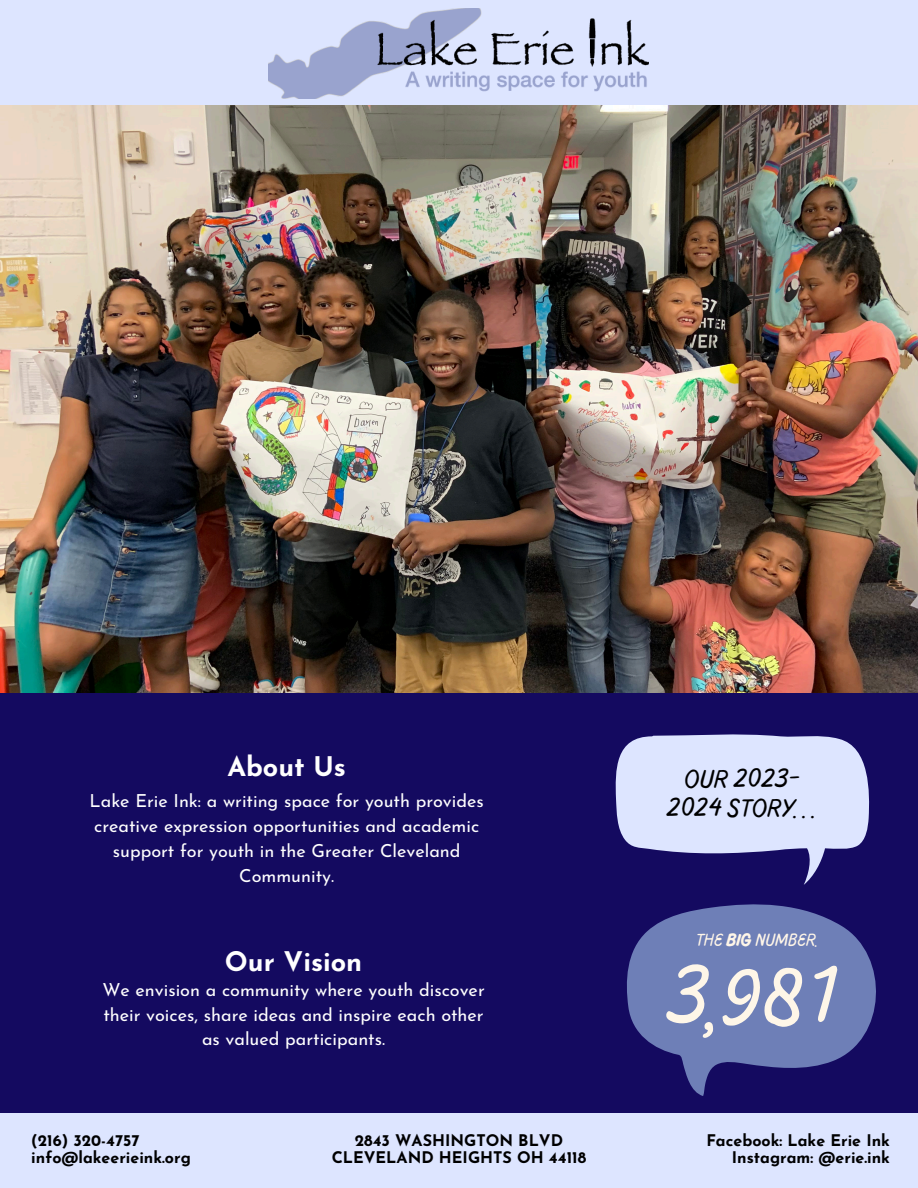
<style>
.page{position:relative;width:918px;height:1188px;background:#dde5ff}
.page>*{position:absolute;margin:0;border:0;box-sizing:border-box;transform-origin:0 0}
.t1{font:100 80.55px "Pluma";color:#fef6e8}
.t2{font:700 27px "Josefin Sans";color:#fff}
.t3{font:100 25.8px/29.2px "Pluma";color:#000;text-align:center}
.t4{font:18px/24.8px "Josefin Sans";color:#fff;text-align:center}
.t5{font:100 17.85px "Pluma";color:#fff6e8}
.t6{font:700 16.05px/16.8px "Josefin Sans";color:#000;text-align:center}
.s1{font-weight:700}
</style>
<div class="page">
<img style="left:0;top:106px;width:918px;height:588px">
<img style="left:269px;top:9px;width:380px;height:90px">
<div style="left:0;top:694px;width:918px;height:494px;background:#140a60"></div>
<div style="left:0;top:1113px;width:918px;height:75px;background:#dde5ff"></div>
<svg style="left:627px;top:904px;width:249px;height:192px;fill:#6e7fb7"></svg>
<svg style="left:615px;top:734px;width:255px;height:150px"></svg>
<h4 class="t2" style="left:227px;top:756px;width:120px">About Us</h4>
<h2 class="t4" style="left:90px;top:790px;width:396px">Lake Erie Ink: a writing space for youth provides creative expression opportunities and academic support for youth in the Greater Cleveland Community.</h2>
<p class="t2" style="left:225px;top:951px;width:139px">Our Vision</p>
<h4 class="t4" style="left:102px;top:979px;width:384px">We envision a community where youth discover their voices, share ideas and inspire each other as valued participants.</h4>
<h1 class="t6" style="left:31px;top:1134px;width:110px">(216) 320-4757</h1>
<h4 class="t6" style="left:31px;top:1151px;width:161px">info@lakeerieink.org</h4>
<p class="t6" style="left:332px;top:1134px;width:256px">2843 WASHINGTON BLVD<br>CLEVELAND HEIGHTS OH 44118</p>
<h2 class="t3" style="left:667px;top:766px;width:151px">OUR 2023-<br>2024 STORY. . .</h2>
<p class="t5" style="left:696px;top:932px;width:124px">THE <span class="s1">big</span> NUMBER.</p>
<p class="t1" style="left:667px;top:961px;width:170px">3,981</p>
<h3 class="t6" style="left:706px;top:1134px;width:185px">Facebook: Lake Erie Ink</h3>
<p class="t6" style="left:732px;top:1151px;width:160px">Instagram: @erie.ink</p>
</div>
